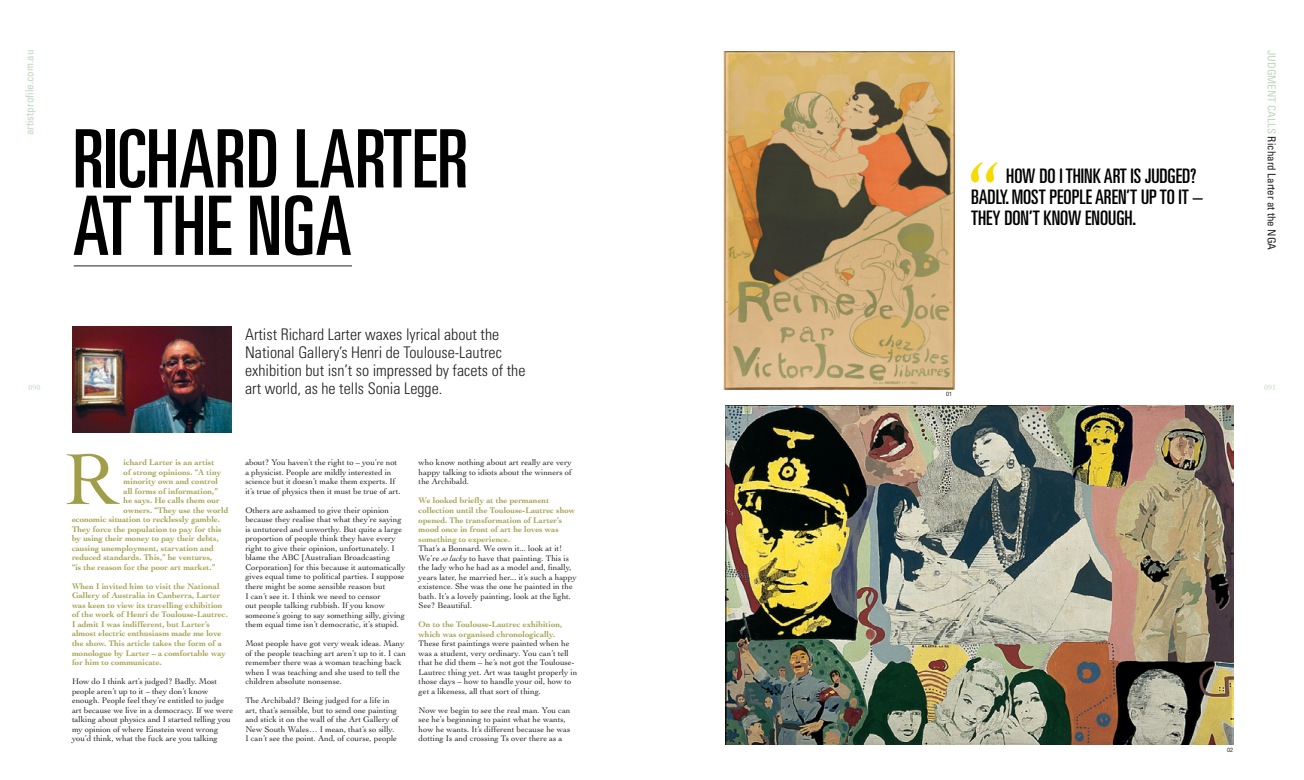
<style>
.page{position:relative;width:1304px;height:780px;background:#fff}
.page>*{position:absolute;margin:0;border:0;box-sizing:border-box;transform-origin:0 0}
.t1{font:ultra-condensed 82px "Univers LT Std";color:#000}
.t2{font:ultra-condensed 80.6px "Univers LT Std";color:#000}
.t3{font:75.8px "Cochin LT Std";color:#a19e49}
.t4{font:ultra-condensed 20px/21px "Univers LT Std";color:#000}
.t5{font:300 condensed 16px/18px "Univers LT Std";color:#231f20}
.t6{font:condensed 11px "Univers LT Std";color:#231f20}
.t7{font:condensed 11px "Univers LT Std";color:#bfd7bd}
.t8{font:8.5px/9.5px "Cochin LT Std";color:#231f20}
.t9{font:700 8.5px/9.5px "Cochin LT Std";color:#a19e49}
.t10{font:8px "Cochin LT Std";color:#bfd7bd}
.t11{font:6px "Helvetica Neue LT Std";color:#231f20;scale:.9 1}
.s1{color:#bfd7bd}
.s2{font-style:italic}
</style>
<div class="page">
<hr style="left:74px;top:265px;width:278px;height:1px;background:#231f20">
<svg style="left:971px;top:162px;width:27px;height:20px"></svg>
<img style="left:72px;top:327px;width:160px;height:105px">
<img style="left:726px;top:405px;width:507px;height:339px">
<img style="left:723px;top:51px;width:231px;height:338px">
<p class="t7" style="left:23px;top:135px;width:87px;rotate:-90deg">artistprofile.com.au</p>
<p class="t6" style="left:1279px;top:50px;width:202px;rotate:90deg"><span class="s1">JUDGMENT CALLS</span> Richard Larter at the NGA</p>
<h2 class="t2" style="left:73px;top:113px;width:391px">RICHARD LARTER</h2>
<h1 class="t1" style="left:73px;top:179px;width:279px">AT THE NGA</h1>
<h3 class="t4" style="left:971px;top:165px;width:233px;text-indent:35px">HOW DO I THINK ART IS JUDGED?<br>BADLY. MOST PEOPLE AREN’T UP TO IT –<br>THEY DON’T KNOW ENOUGH.</h3>
<h3 class="t5" style="left:245px;top:326px;width:282px">Artist Richard Larter waxes lyrical about the National Gallery’s Henri de Toulouse-Lautrec exhibition but isn’t so impressed by facets of the art world, as he tells Sonia Legge.</h3>
<p class="t10" style="left:28px;top:382px;width:13px">090</p>
<p class="t10" style="left:1264px;top:382px;width:13px">091</p>
<p class="t11" style="left:946px;top:390px;width:8px">01</p>
<h3 class="t3" style="left:64px;top:436px;width:56px">R</h3>
<p class="t9" style="left:124px;top:457px;width:92px">ichard Larter is an artist</p>
<p class="t9" style="left:124px;top:467px;width:99px">of strong opinions. “A tiny</p>
<p class="t9" style="left:124px;top:476px;width:96px">minority own and control</p>
<p class="t9" style="left:124px;top:486px;width:96px">all forms of information,”</p>
<p class="t9" style="left:124px;top:495px;width:98px">he says. He calls them our</p>
<p class="t9" style="left:124px;top:505px;width:106px">owners. “They use the world</p>
<p class="t9" style="left:72px;top:514px;width:149px">economic situation to recklessly gamble.</p>
<p class="t9" style="left:72px;top:524px;width:151px">They force the population to pay for this</p>
<p class="t9" style="left:72px;top:534px;width:148px">by using their money to pay their debts,</p>
<p class="t9" style="left:72px;top:543px;width:143px">causing unemployment, starvation and</p>
<p class="t9" style="left:72px;top:553px;width:142px">reduced standards. This,” he ventures,</p>
<p class="t9" style="left:72px;top:562px;width:145px">“is the reason for the poor art market.”</p>
<p class="t9" style="left:72px;top:581px;width:157px">When I invited him to visit the National Gallery of Australia in Canberra, Larter was keen to view its travelling exhibition of the work of Henri de Toulouse-Lautrec.<br>I admit I was indifferent, but Larter’s almost electric enthusiasm made me love the show. This article takes the form of a monologue by Larter – a comfortable way for him to communicate.</p>
<p class="t8" style="left:72px;top:676px;width:163px">How do I think art’s judged? Badly. Most people aren’t up to it – they don’t know enough. People feel they’re entitled to judge art because we live in a democracy. If we were talking about physics and I started telling you my opinion of where Einstein went wrong you’d think, what the fuck are you talking</p>
<p class="t8" style="left:245px;top:458px;width:157px">about? You haven’t the right to – you’re not a physicist. People are mildly interested in science but it doesn’t make them experts. If it’s true of physics then it must be true of art.</p>
<p class="t8" style="left:245px;top:505px;width:161px">Others are ashamed to give their opinion because they realise that what they’re saying is untutored and unworthy. But quite a large proportion of people think they have every right to give their opinion, unfortunately. I blame the ABC [Australian Broadcasting Corporation] for this because it automatically gives equal time to political parties. I suppose there might be some sensible reason but<br>I can’t see it. I think we need to censor<br>out people talking rubbish. If you know someone’s going to say something silly, giving them equal time isn’t democratic, it’s stupid.</p>
<p class="t8" style="left:245px;top:638px;width:162px">Most people have got very weak ideas. Many of the people teaching art aren’t up to it. I can remember there was a woman teaching back when I was teaching and she used to tell the children absolute nonsense.</p>
<p class="t8" style="left:245px;top:695px;width:155px">The Archibald? Being judged for a life in art, that’s sensible, but to send one painting and stick it on the wall of the Art Gallery of New South Wales… I mean, that’s so silly.<br>I can’t see the point. And, of course, people</p>
<p class="t8" style="left:419px;top:458px;width:155px;text-align:justify">who know nothing about art really are very happy talking to idiots about the winners of the Archibald.</p>
<p class="t9" style="left:419px;top:496px;width:158px">We looked briefly at the permanent collection until the Toulouse-Lautrec show opened. The transformation of Larter’s mood once in front of art he loves was something to experience.</p>
<p class="t8" style="left:419px;top:543px;width:160px">That’s a Bonnard. We own it... look at it!<br>We’re <span class="s2">so lucky</span> to have that painting. This is the lady who he had as a model and, finally, years later, he married her... it’s such a happy existence. She was the one he painted in the bath. It’s a lovely painting, look at the light.<br>See? Beautiful.</p>
<p class="t9" style="left:419px;top:619px;width:145px">On to the Toulouse-Lautrec exhibition, which was organised chronologically.</p>
<p class="t8" style="left:419px;top:638px;width:160px">These first paintings were painted when he was a student, very ordinary. You can’t tell that he did them – he’s not got the Toulouse-Lautrec thing yet. Art was taught properly in those days – how to handle your oil, how to get a likeness, all that sort of thing.</p>
<p class="t8" style="left:419px;top:705px;width:153px">Now we begin to see the real man. You can see he’s beginning to paint what he wants, how he wants. It’s different because he was dotting Is and crossing Ts over there as a</p>
<p class="t11" style="left:1227px;top:746px;width:8px">02</p>
</div>
